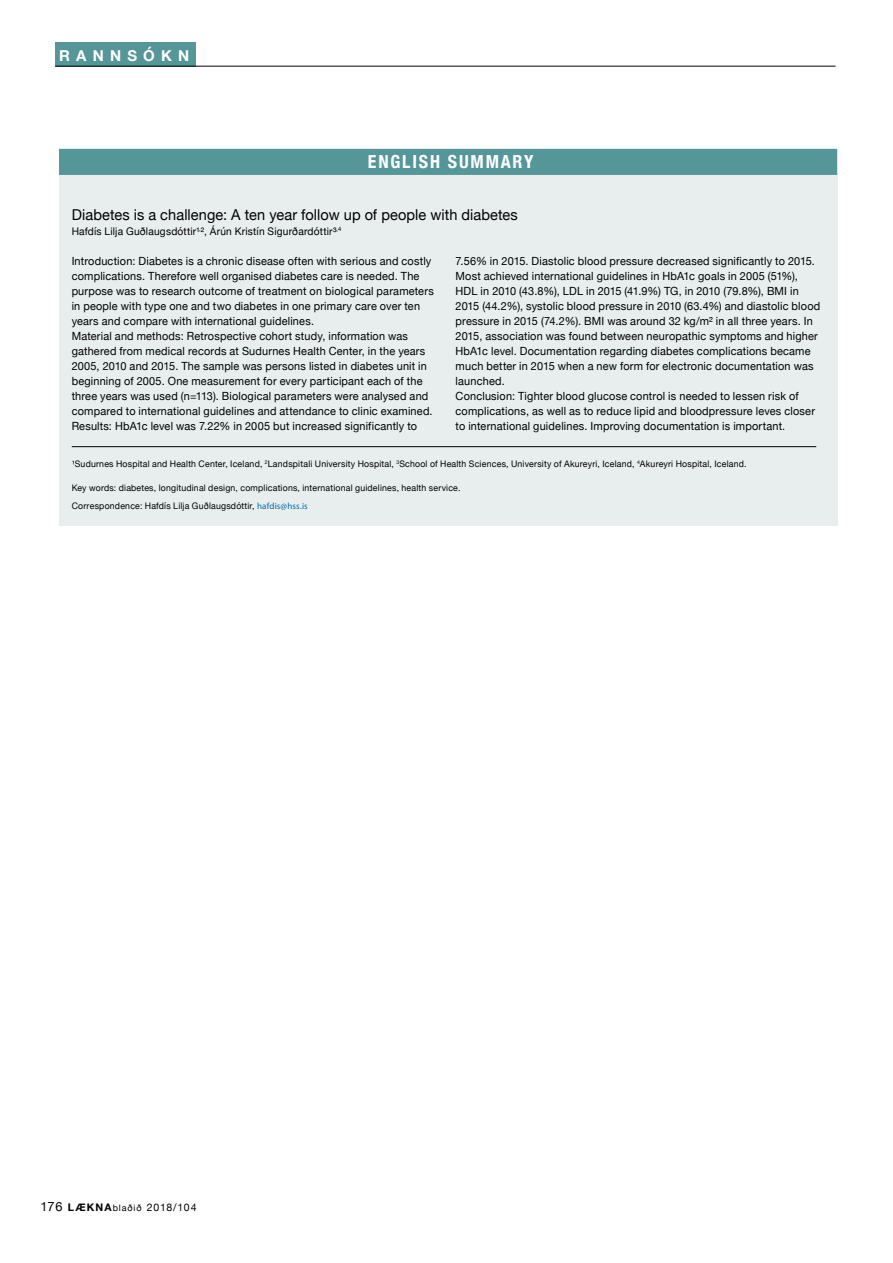
<style>
.page{position:relative;width:893px;height:1263px;background:#fff}
.page>*{position:absolute;margin:0;border:0;box-sizing:border-box;transform-origin:0 0}
.t1{font:700 condensed 18px "Helvetica Neue";letter-spacing:.1em;color:#fff}
.t2{font:15px "Helvetica Neue";letter-spacing:.005em;color:#000}
.t3{font:700 15px "Helvetica Neue";letter-spacing:.415em;color:#fff}
.t4{font:11.25px/15px "Helvetica Neue";letter-spacing:.015em;color:#000}
.t5{font:10.5px "Helvetica Neue";letter-spacing:.02em;color:#000}
.t6{font:9px/18px "Helvetica Neue";letter-spacing:.025em;color:#000}
.s1{font-family:"Myriad Pro";color:#006eab}
.s2{font-size:12.75px}
.s3{font-weight:700}
.s4{font-size:9px}
</style>
<div class="page">
<div style="left:55px;top:42px;width:141px;height:25px;background:#559698"></div>
<hr style="left:55px;top:66px;width:781px;height:1px;background:#000">
<div style="left:59px;top:173px;width:778px;height:353px;background:#e8eded"></div>
<div style="left:60px;top:150px;width:776px;height:24px;background:#559698"></div>
<div style="left:59px;top:149px;width:778px;height:26px;border:2px solid #559698"></div>
<hr style="left:72px;top:446px;width:744px;height:1px;background:#000">
<h2 class="t3" style="left:59px;top:43px;width:132px">RANNSÓKN</h2>
<h1 class="t1" style="left:368px;top:147px;width:167px">ENGLISH SUMMARY</h1>
<h2 class="t2" style="left:72px;top:203px;width:448px">Diabetes is a challenge: A ten year follow up of people with diabetes</h2>
<p class="t5" style="left:72px;top:223px;width:271px">Hafdís Lilja Guðlaugsdóttir¹<sup>,</sup>², Árún Kristín Sigurðardóttir³<sup>,4</sup></p>
<p class="t4" style="left:72px;top:255px;width:364px">Introduction: Diabetes is a chronic disease often with serious and costly complications. Therefore well organised diabetes care is needed. The purpose was to research outcome of treatment on biological parameters in people with type one and two diabetes in one primary care over ten years and compare with international guidelines.<br>Material and methods: Retrospective cohort study, information was gathered from medical records at Sudurnes Health Center, in the years 2005, 2010 and 2015. The sample was persons listed in diabetes unit in beginning of 2005. One measurement for every participant each of the three years was used (n=113). Biological parameters were analysed and compared to international guidelines and attendance to clinic examined.<br>Results: HbA1c level was 7.22% in 2005 but increased significantly to</p>
<p class="t4" style="left:456px;top:254px;width:366px">7.56% in 2015. Diastolic blood pressure decreased significantly to 2015.<br>Most achieved international guidelines in HbA1c goals in 2005 (51%), HDL in 2010 (43.8%), LDL in 2015 (41.9%) TG, in 2010 (79.8%), BMI in 2015 (44.2%), systolic blood pressure in 2010 (63.4%) and diastolic blood pressure in 2015 (74.2%). BMI was around 32 kg/m² in all three years. In 2015, association was found between neuropathic symptoms and higher HbA1c level. Documentation regarding diabetes complications became much better in 2015 when a new form for electronic documentation was launched.<br>Conclusion: Tighter blood glucose control is needed to lessen risk of complications, as well as to reduce lipid and bloodpressure leves closer to international guidelines. Improving documentation is important.</p>
<p class="t6" style="left:72px;top:456px;width:676px">¹Sudurnes Hospital and Health Center, Iceland, <sup>2</sup>Landspitali University Hospital, <sup>3</sup>School of Health Sciences, University of Akureyri, Iceland, <sup>4</sup>Akureyri Hospital, Iceland.</p>
<p class="t6" style="left:72px;top:480px;width:390px">Key words: diabetes, longitudinal design, complications, international guidelines, health service.<br>Correspondence: Hafdís Lilja Guðlaugsdóttir, <span class="s1">hafdis@hss.is</span></p>
<p class="t5" style="left:40px;top:1200px;width:158px"><span class="s2">176</span> <span class="s3">LÆKNA</span><span class="s4">blaðið</span> 2018/104</p>
</div>
